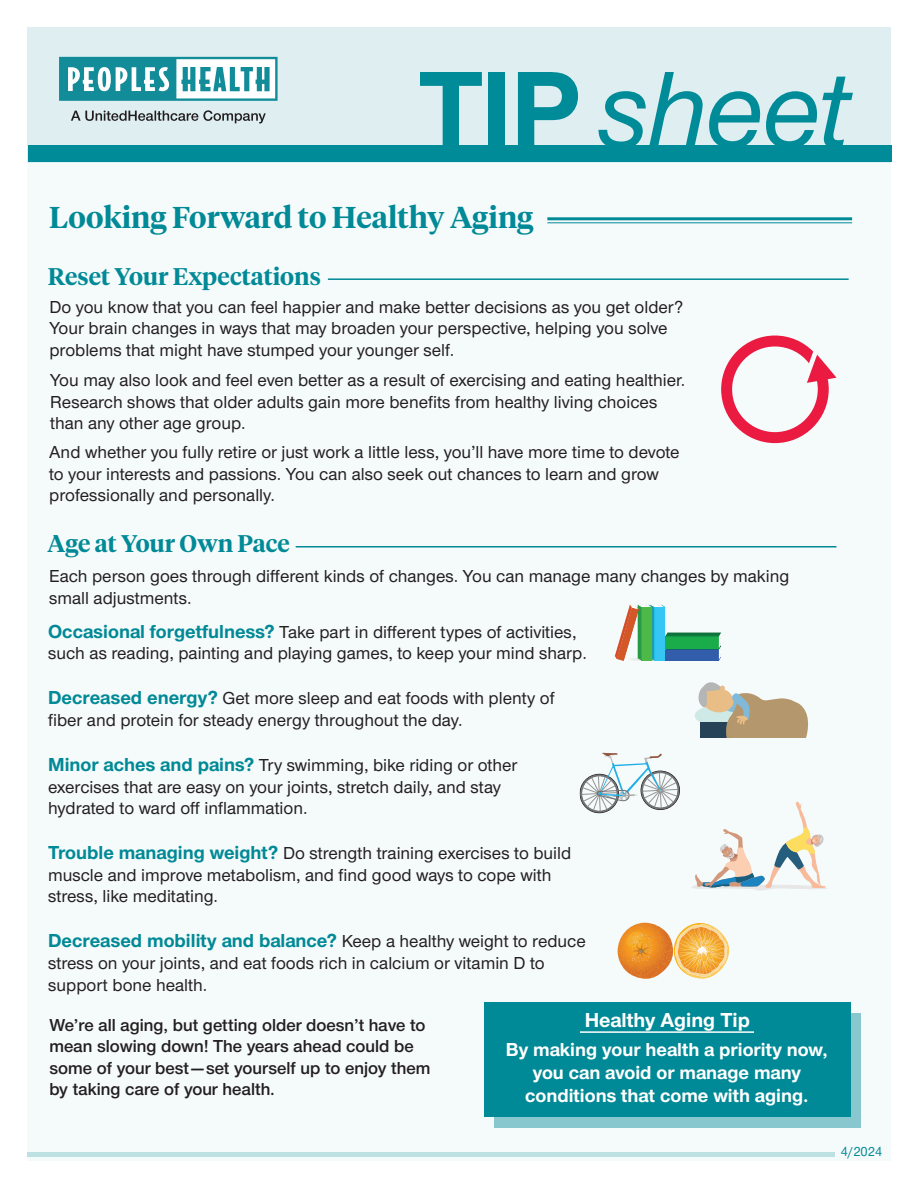
<style>
.page{position:relative;width:918px;height:1188px;background:#fff}
.page>*{position:absolute;margin:0;border:0;box-sizing:border-box;transform-origin:0 0}
.t1{font:italic 112.8px "UHC Sans";letter-spacing:-.02em;color:#008b98}
.t2{font:600 30px "UHC Serif Headline";color:#008996}
.t3{font:600 24px "UHC Serif Headline";color:#008996}
.t4{font:700 21px "UHC Sans";color:#fff}
.t5{font:700 19.5px/23.4px "UHC Sans";color:#fff;text-align:center}
.t6{font:700 19.5px "UHC Sans";color:#008996}
.t7{font:500 18px/21.6px "UHC Sans";color:#231f20}
.t8{font:600 18px/21.6px "UHC Sans";color:#231f20}
.t9{font:13.5px "UHC Sans";color:#008996}
.s1{font-weight:700;font-style:normal}
.s2{font-weight:700;font-size:19.5px;color:#008996}
.s3{font-weight:500;font-size:18px;color:#231f20}
</style>
<div class="page">
<div style="left:27px;top:27px;width:864px;height:1134px;background:#f5fafa"></div>
<hr style="left:27px;top:1152px;width:808px;height:4px;background:#bde0e3">
<div style="left:494px;top:1013px;width:367px;height:115px;background:#87c7cd"></div>
<div style="left:484px;top:1003px;width:366px;height:114px;background:#008996"></div>
<svg style="left:721px;top:336px;width:115px;height:107px"></svg>
<hr style="left:296px;top:546px;width:540px;height:2px;background:#008996">
<hr style="left:328px;top:278px;width:521px;height:2px;background:#008996">
<svg style="left:615px;top:605px;width:106px;height:56px"></svg>
<div style="left:695px;top:705px;width:45px;height:21px;background:#cfeae6;border-radius:50%"></div>
<svg style="left:696px;top:682px;width:112px;height:55px"></svg>
<svg style="left:579px;top:752px;width:101px;height:62px"></svg>
<svg style="left:692px;top:801px;width:135px;height:90px"></svg>
<svg style="left:618px;top:923px;width:111px;height:56px"></svg>
<hr style="left:580px;top:1031px;width:174px;height:2px;background:#fff">
<div style="left:27px;top:27px;width:864px;height:135px;background:#deeef1"></div>
<div style="left:28px;top:146px;width:864px;height:16px;background:#008b98"></div>
<svg style="left:59px;top:57px;width:219px;height:44px"></svg>
<svg style="left:71px;top:110px;width:195px;height:13px"></svg>
<hr style="left:547px;top:217px;width:305px;height:3px;background:#008996">
<hr style="left:547px;top:222px;width:305px;height:1px;background:#008996">
<p class="t1" style="left:418px;top:33px;width:434px"><span class="s1">TIP</span> sheet</p>
<p class="t2" style="left:49px;top:196px;width:486px">Looking Forward to Healthy Aging</p>
<p class="t3" style="left:48px;top:260px;width:274px">Reset Your Expectations</p>
<p class="t7" style="left:49px;top:295px;width:635px">Do you know that you can feel happier and make better decisions as you get older?<br>Your brain changes in ways that may broaden your perspective, helping you solve problems that might have stumped your younger self.</p>
<p class="t7" style="left:50px;top:369px;width:637px">You may also look and feel even better as a result of exercising and eating healthier.<br>Research shows that older adults gain more benefits from healthy living choices than any other age group.</p>
<p class="t7" style="left:49px;top:441px;width:632px">And whether you fully retire or just work a little less, you’ll have more time to devote to your interests and passions. You can also seek out chances to learn and grow professionally and personally.</p>
<p class="t3" style="left:48px;top:527px;width:244px">Age at Your Own Pace</p>
<p class="t7" style="left:49px;top:565px;width:742px">Each person goes through different kinds of changes. You can manage many changes by making small adjustments.</p>
<p class="t7" style="left:48px;top:620px;width:540px"><span class="s2">Occasional forgetfulness?</span> Take part in different types of activities, such as reading, painting and playing games, to keep your mind sharp.</p>
<p class="t7" style="left:48px;top:687px;width:508px"><span class="s2">Decreased energy?</span> Get more sleep and eat foods with plenty of</p>
<p class="t7" style="left:48px;top:708px;width:416px">fiber and protein for steady energy throughout the day.</p>
<p class="t7" style="left:48px;top:753px;width:471px"><span class="s2">Minor aches and pains?</span> Try swimming, bike riding or other exercises that are easy on your joints, stretch daily, and stay hydrated to ward off inflammation.</p>
<p class="t7" style="left:48px;top:842px;width:525px"><span class="s2">Trouble managing weight?</span> Do strength training exercises to build muscle and improve metabolism, and find good ways to cope with stress, like meditating.</p>
<p class="t6" style="left:48px;top:928px;width:539px">Decreased mobility and balance? <span class="s3">Keep a healthy weight to reduce</span></p>
<p class="t7" style="left:48px;top:951px;width:498px">stress on your joints, and eat foods rich in calcium or vitamin D to</p>
<p class="t7" style="left:48px;top:973px;width:161px">support bone health.</p>
<p class="t8" style="left:49px;top:1013px;width:382px">We’re all aging, but getting older doesn’t have to mean slowing down! The years ahead could be some of your best—set yourself up to enjoy them by taking care of your health.</p>
<p class="t4" style="left:585px;top:1006px;width:167px">Healthy Aging Tip</p>
<p class="t5" style="left:506px;top:1037px;width:324px">By making your health a priority now, you can avoid or manage many</p>
<p class="t5" style="left:525px;top:1083px;width:285px">conditions that come with aging.</p>
<p class="t9" style="left:841px;top:1142px;width:43px">4/2024</p>
</div>
